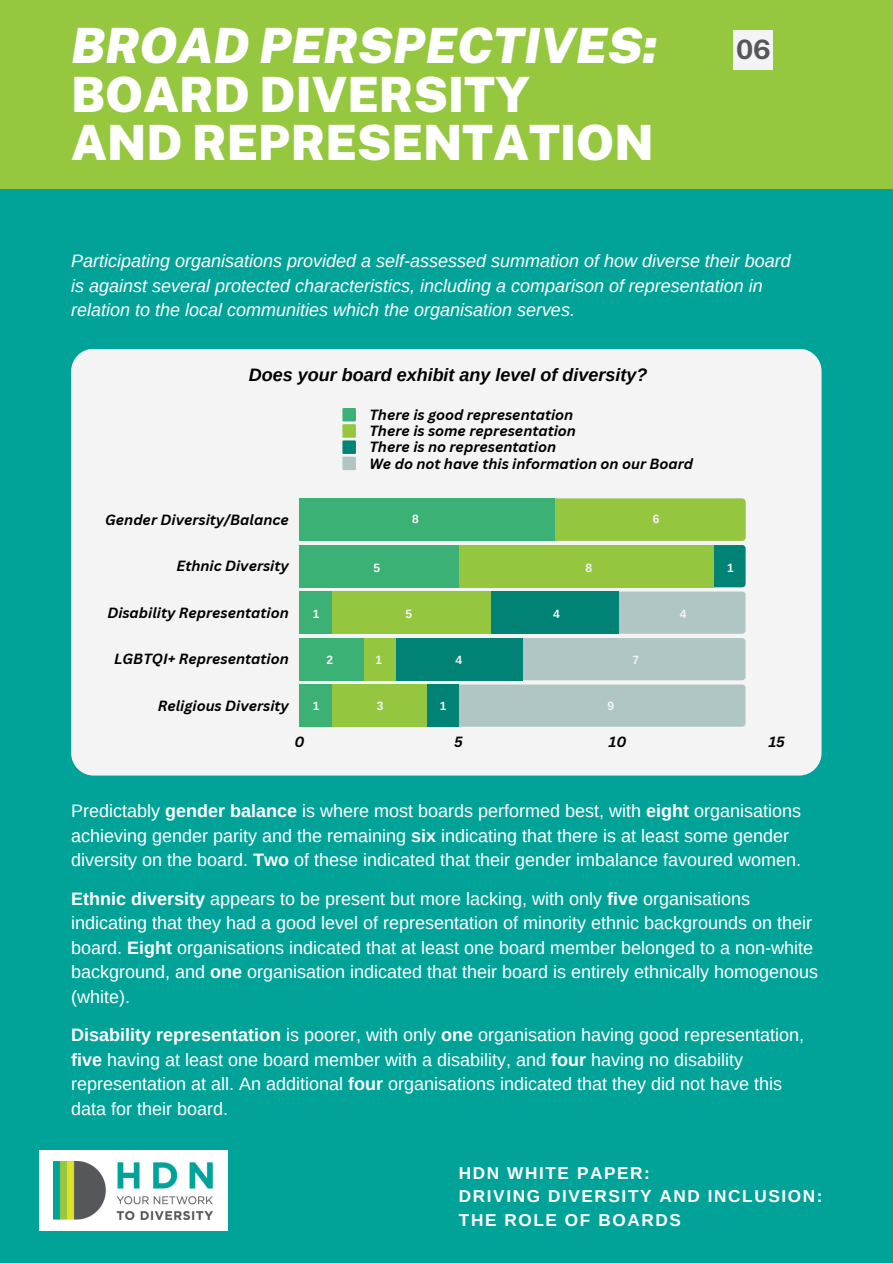
<style>
.page{position:relative;width:893px;height:1264px;background:#fff}
.page>*{position:absolute;margin:0;border:0;box-sizing:border-box;transform-origin:0 0}
.t1{font:900 48.6px "Public Sans";color:#fff}
.t2{font:italic 900 48.6px "Public Sans";color:#fff}
.t3{font:700 26.7px "Public Sans";color:#56575a}
.t4{font:18px/24.5px "Arimo";color:#fff}
.t5{font:italic 18px/24.8px "Arimo";color:#fff}
.t6{font:italic 700 18px "Arimo";color:#000}
.t7{font:700 17.25px "Arimo";letter-spacing:.095em;color:#fff}
.t8{font:italic 700 14.4px "Canva Sans";color:#000}
.t9{font:700 12px "Arimo";color:#f4f4f4}
.s1{font-weight:700}
</style>
<div class="page">
<div style="left:0;top:0;width:892px;height:1262px;background:#01a399"></div>
<div style="left:0;top:0;width:892px;height:188px;background:#95c83f"></div>
<div style="left:39px;top:1150px;width:188px;height:81px;background:#fff"></div>
<img style="left:54px;top:1161px;width:158px;height:58px">
<div style="left:71px;top:349px;width:750px;height:426px;background:#f4f4f4;border-radius:22px"></div>
<div style="left:342px;top:408px;width:14px;height:13px;background:#3bb175"></div>
<div style="left:342px;top:424px;width:14px;height:14px;background:#95c63f"></div>
<div style="left:342px;top:440px;width:14px;height:14px;background:#008375"></div>
<div style="left:342px;top:456px;width:14px;height:14px;background:#afc6c5"></div>
<svg style="left:299px;top:498px;width:446px;height:228px;background:#88bba2"></svg>
<div style="left:299px;top:545px;width:414px;height:42px;background:#95c63f"></div>
<div style="left:299px;top:591px;width:191px;height:42px;background:#95c63f"></div>
<div style="left:299px;top:638px;width:96px;height:42px;background:#95c63f"></div>
<div style="left:299px;top:684px;width:128px;height:42px;background:#95c63f"></div>
<div style="left:299px;top:498px;width:255px;height:43px;background:#3bb175"></div>
<div style="left:299px;top:545px;width:159px;height:42px;background:#3bb175"></div>
<div style="left:299px;top:591px;width:32px;height:42px;background:#3bb175"></div>
<div style="left:299px;top:638px;width:64px;height:42px;background:#3bb175"></div>
<div style="left:299px;top:684px;width:32px;height:42px;background:#3bb175"></div>
<div style="left:733px;top:30px;width:40px;height:39px;background:#f4f4f4"></div>
<p class="t2" style="left:71px;top:17px;width:588px">BROAD PERSPECTIVES:</p>
<p class="t1" style="left:71px;top:65px;width:460px">BOARD DIVERSITY</p>
<p class="t1" style="left:71px;top:114px;width:584px">AND REPRESENTATION</p>
<p class="t3" style="left:736px;top:34px;width:36px">06</p>
<p class="t5" style="left:71px;top:248px;width:721px">Participating organisations provided a self-assessed summation of how diverse their board is against several protected characteristics, including a comparison of representation in relation to the local communities which the organisation serves.</p>
<p class="t6" style="left:249px;top:364px;width:400px">Does your board exhibit any level of diversity?</p>
<p class="t8" style="left:105px;top:509px;width:185px">Gender Diversity/Balance</p>
<p class="t8" style="left:176px;top:556px;width:114px">Ethnic Diversity</p>
<p class="t8" style="left:107px;top:602px;width:183px">Disability Representation</p>
<p class="t8" style="left:114px;top:649px;width:176px">LGBTQI+ Representation</p>
<p class="t8" style="left:158px;top:695px;width:133px">Religious Diversity</p>
<p class="t9" style="left:313px;top:607px;width:8px">1</p>
<p class="t9" style="left:326px;top:653px;width:8px">2</p>
<p class="t9" style="left:313px;top:699px;width:8px">1</p>
<p class="t8" style="left:369px;top:404px;width:205px">There is good representation</p>
<p class="t8" style="left:369px;top:420px;width:208px">There is some representation</p>
<p class="t8" style="left:369px;top:437px;width:188px">There is no representation</p>
<p class="t8" style="left:369px;top:453px;width:325px">We do not have this information on our Board</p>
<p class="t9" style="left:412px;top:512px;width:8px">8</p>
<p class="t9" style="left:652px;top:512px;width:8px">6</p>
<p class="t9" style="left:373px;top:560px;width:8px">5</p>
<p class="t9" style="left:585px;top:560px;width:8px">8</p>
<p class="t9" style="left:405px;top:607px;width:8px">5</p>
<p class="t9" style="left:553px;top:607px;width:8px">4</p>
<p class="t9" style="left:680px;top:607px;width:8px">4</p>
<p class="t9" style="left:375px;top:653px;width:8px">1</p>
<p class="t9" style="left:377px;top:699px;width:8px">3</p>
<p class="t9" style="left:455px;top:653px;width:8px">4</p>
<p class="t9" style="left:439px;top:699px;width:8px">1</p>
<p class="t9" style="left:607px;top:699px;width:8px">9</p>
<p class="t9" style="left:632px;top:653px;width:8px">7</p>
<p class="t9" style="left:727px;top:560px;width:8px">1</p>
<p class="t8" style="left:294px;top:731px;width:12px">0</p>
<p class="t8" style="left:454px;top:731px;width:10px">5</p>
<p class="t8" style="left:608px;top:731px;width:19px">10</p>
<p class="t8" style="left:768px;top:731px;width:18px">15</p>
<p class="t4" style="left:71px;top:798px;width:731px">Predictably <span class="s1">gender balance</span> is where most boards performed best, with <span class="s1">eight</span> organisations achieving gender parity and the remaining <span class="s1">six</span> indicating that there is at least some gender diversity on the board. <span class="s1">Two</span> of these indicated that their gender imbalance favoured women.</p>
<p class="t4" style="left:71px;top:886px;width:748px"><span class="s1">Ethnic diversity</span> appears to be present but more lacking, with only <span class="s1">five</span> organisations indicating that they had a good level of representation of minority ethnic backgrounds on their board. <span class="s1">Eight</span> organisations indicated that at least one board member belonged to a non-white background, and <span class="s1">one</span> organisation indicated that their board is entirely ethnically homogenous (white).</p>
<p class="t4" style="left:71px;top:1022px;width:734px"><span class="s1">Disability representation</span> is poorer, with only <span class="s1">one</span> organisation having good representation, <span class="s1">five</span> having at least one board member with a disability, and <span class="s1">four</span> having no disability representation at all. An additional <span class="s1">four</span> organisations indicated that they did not have this data for their board.</p>
<p class="t7" style="left:459px;top:1163px;width:192px">HDN WHITE PAPER:</p>
<p class="t7" style="left:459px;top:1186px;width:365px">DRIVING DIVERSITY AND INCLUSION:</p>
<p class="t7" style="left:459px;top:1210px;width:223px">THE ROLE OF BOARDS</p>
</div>
